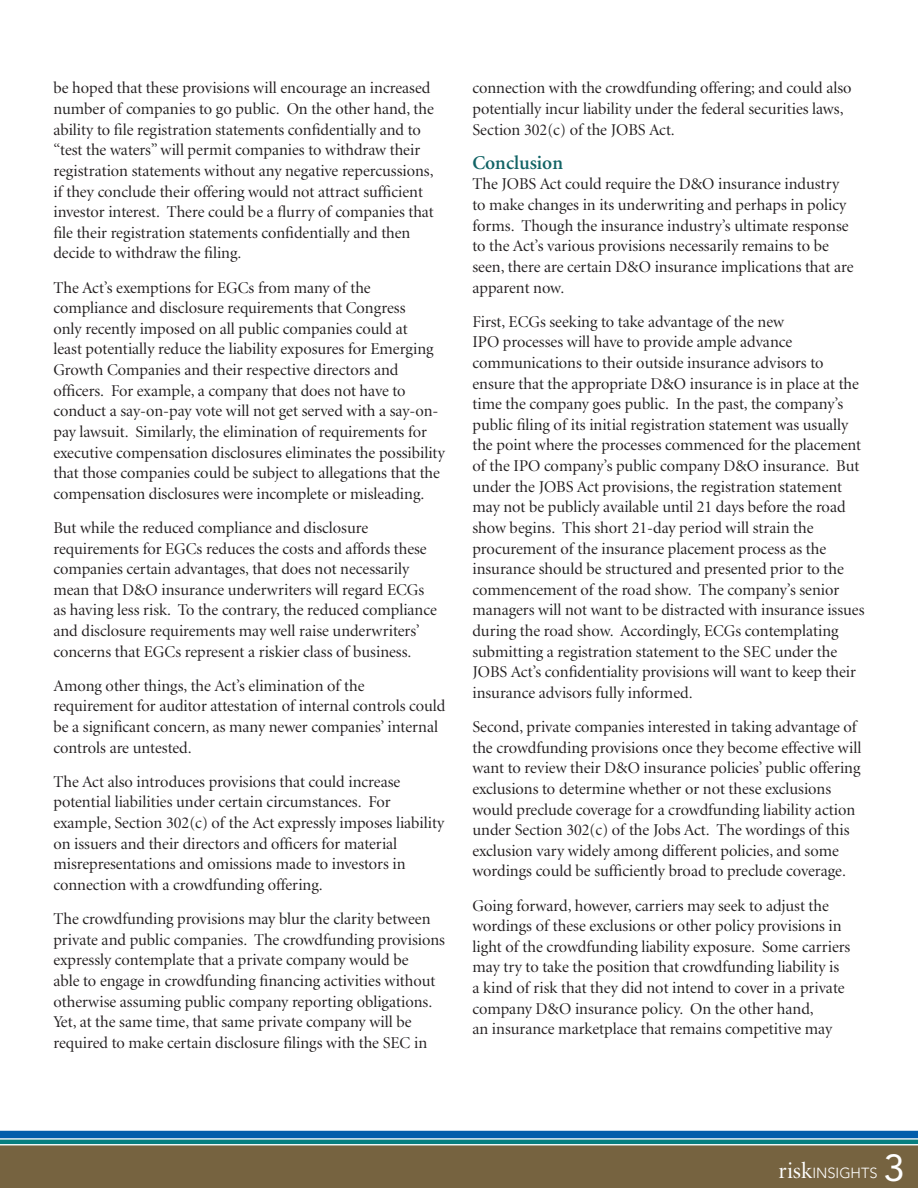
<style>
.page{position:relative;width:918px;height:1188px;background:#fff}
.page>*{position:absolute;margin:0;border:0;box-sizing:border-box;transform-origin:0 0}
.t1{font:37.5px "Avenir";color:#fff}
.t2{font:600 19.5px "Minion";letter-spacing:-.005em;color:#116365}
.t3{font:16.5px/20.7px "Minion Display";color:#231f20}
.t4{font:300 14.55px "Avenir";color:#fff}
.s1{font-family:"Minion Display";font-weight:400;font-size:23.1px}
</style>
<div class="page">
<hr style="left:0;top:1145px;width:918px;height:3px;background:#766340">
<hr style="left:0;top:1140px;width:918px;height:4px;background:#077e7f">
<div style="left:0;top:1131px;width:918px;height:7px;background:#015dab"></div>
<div style="left:0;top:1147px;width:918px;height:41px;background:#766340"></div>
<p class="t3" style="left:53px;top:78px;width:382px">be hoped that these provisions will encourage an increased number of companies to go public. On the other hand, the ability to file registration statements confidentially and to “test the waters” will permit companies to withdraw their registration statements without any negative repercussions, if they conclude their offering would not attract sufficient investor interest. There could be a flurry of companies that file their registration statements confidentially and then decide to withdraw the filing.</p>
<p class="t3" style="left:53px;top:278px;width:393px">The Act’s exemptions for EGCs from many of the compliance and disclosure requirements that Congress<br>only recently imposed on all public companies could at<br>least potentially reduce the liability exposures for Emerging Growth Companies and their respective directors and officers. For example, a company that does not have to conduct a say-on-pay vote will not get served with a say-on&shy;pay lawsuit. Similarly, the elimination of requirements for executive compensation disclosures eliminates the possibility that those companies could be subject to allegations that the compensation disclosures were incomplete or misleading.</p>
<p class="t3" style="left:53px;top:518px;width:385px">But while the reduced compliance and disclosure requirements for EGCs reduces the costs and affords these companies certain advantages, that does not necessarily mean that D&amp;O insurance underwriters will regard ECGs as having less risk. To the contrary, the reduced compliance and disclosure requirements may well raise underwriters’ concerns that EGCs represent a riskier class of business.</p>
<p class="t3" style="left:53px;top:676px;width:393px">Among other things, the Act’s elimination of the requirement for auditor attestation of internal controls could be a significant concern, as many newer companies’ internal controls are untested.</p>
<p class="t3" style="left:53px;top:772px;width:392px">The Act also introduces provisions that could increase potential liabilities under certain circumstances. For example, Section 302(c) of the Act expressly imposes liability on issuers and their directors and officers for material misrepresentations and omissions made to investors in connection with a crowdfunding offering.</p>
<p class="t3" style="left:53px;top:909px;width:393px">The crowdfunding provisions may blur the clarity between private and public companies. The crowdfunding provisions expressly contemplate that a private company would be<br>able to engage in crowdfunding financing activities without otherwise assuming public company reporting obligations.<br>Yet, at the same time, that same private company will be required to make certain disclosure filings with the SEC in</p>
<p class="t3" style="left:472px;top:78px;width:381px">connection with the crowdfunding offering; and could also potentially incur liability under the federal securities laws,<br>Section 302(c) of the JOBS Act.</p>
<p class="t2" style="left:472px;top:153px;width:92px">Conclusion</p>
<p class="t3" style="left:472px;top:174px;width:383px">The JOBS Act could require the D&amp;O insurance industry to make changes in its underwriting and perhaps in policy forms. Though the insurance industry’s ultimate response to the Act’s various provisions necessarily remains to be seen, there are certain D&amp;O insurance implications that are apparent now.</p>
<p class="t3" style="left:472px;top:312px;width:393px">First, ECGs seeking to take advantage of the new<br>IPO processes will have to provide ample advance communications to their outside insurance advisors to ensure that the appropriate D&amp;O insurance is in place at the time the company goes public. In the past, the company’s public filing of its initial registration statement was usually the point where the processes commenced for the placement of the IPO company’s public company D&amp;O insurance. But under the JOBS Act provisions, the registration statement may not be publicly available until 21 days before the road show begins. This short 21-day period will strain the procurement of the insurance placement process as the insurance should be structured and presented prior to the commencement of the road show. The company’s senior managers will not want to be distracted with insurance issues during the road show. Accordingly, ECGs contemplating submitting a registration statement to the SEC under the JOBS Act’s confidentiality provisions will want to keep their insurance advisors fully informed.</p>
<p class="t3" style="left:472px;top:717px;width:391px">Second, private companies interested in taking advantage of the crowdfunding provisions once they become effective will want to review their D&amp;O insurance policies’ public offering exclusions to determine whether or not these exclusions would preclude coverage for a crowdfunding liability action under Section 302(c) of the Jobs Act. The wordings of this exclusion vary widely among different policies, and some wordings could be sufficiently broad to preclude coverage.</p>
<p class="t3" style="left:472px;top:896px;width:379px">Going forward, however, carriers may seek to adjust the wordings of these exclusions or other policy provisions in light of the crowdfunding liability exposure. Some carriers may try to take the position that crowdfunding liability is<br>a kind of risk that they did not intend to cover in a private company D&amp;O insurance policy. On the other hand,<br>an insurance marketplace that remains competitive may</p>
<p class="t4" style="left:779px;top:1165px;width:101px"><span class="s1">risk</span>INSIGHTS</p>
<p class="t1" style="left:884px;top:1146px;width:22px">3</p>
</div>
